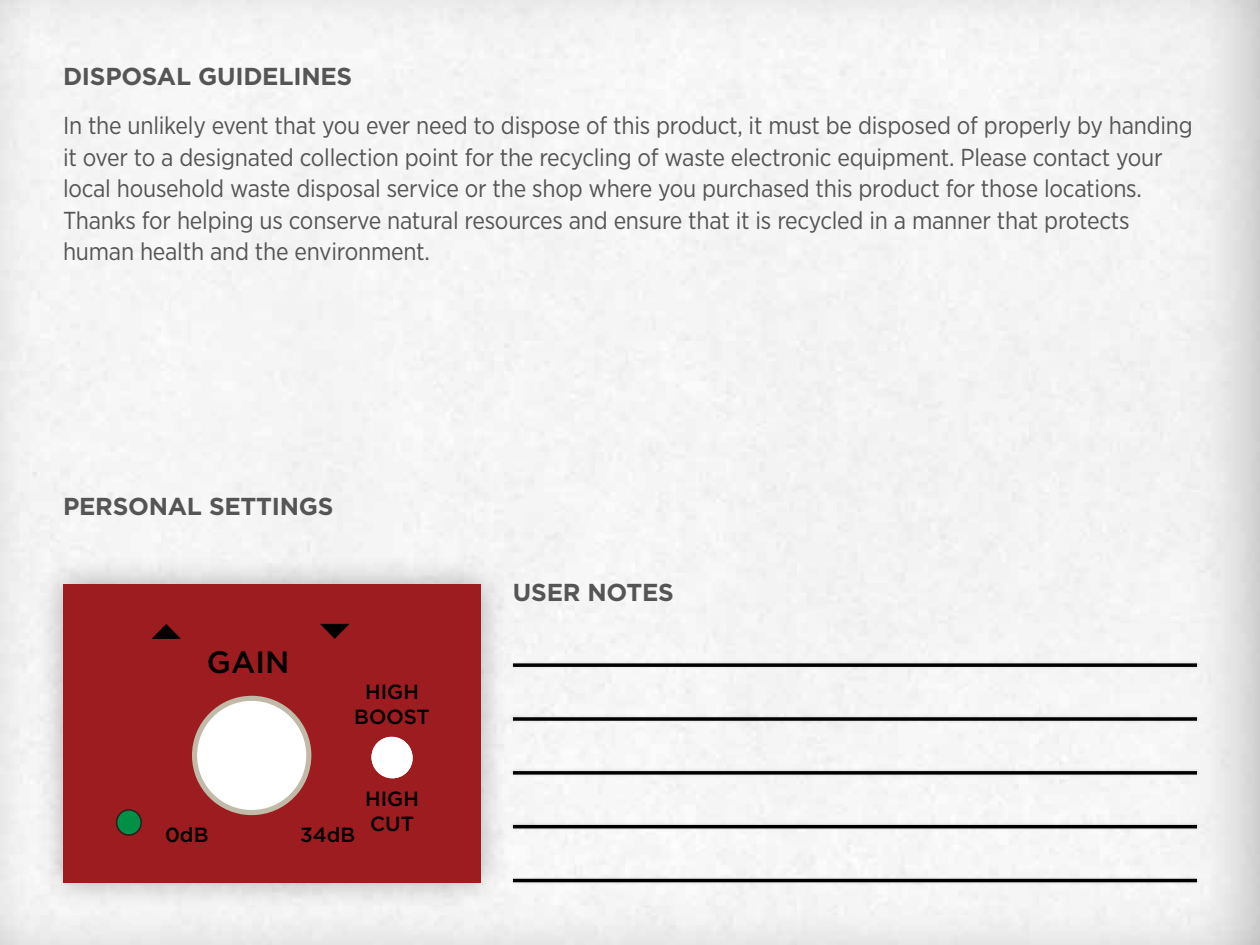
<style>
.page{position:relative;width:1260px;height:945px;background:#fff}
.page>*{position:absolute;margin:0;border:0;box-sizing:border-box;transform-origin:0 0}
.t1{font:500 30.8px "Gotham";color:#000}
.t2{font:24.5px/31.5px "Gotham Narrow";letter-spacing:-.01em;color:#555556}
.t3{font:700 24.5px "Gotham";letter-spacing:-.01em;color:#555556}
.t4{font:500 20.65px/24.5px "Gotham";color:#000;text-align:center}
</style>
<div class="page">
<div style="left:35px;top:556px;width:474px;height:355px;background:#000;opacity:.3"></div>
<div style="left:63px;top:584px;width:418px;height:298px;background:#9c1c1f"></div>
<div style="left:194px;top:698px;width:115px;height:115px;background:#fff;border-radius:50%"></div>
<div style="left:192px;top:696px;width:120px;height:119px;border:5px solid #c2baa8;border-radius:50%"></div>
<svg style="left:151px;top:624px;width:30px;height:15px"></svg>
<svg style="left:320px;top:624px;width:30px;height:15px"></svg>
<svg style="left:117px;top:810px;width:24px;height:24px"></svg>
<div style="left:116px;top:809px;width:26px;height:27px;border:1px solid #241f21;border-radius:50%"></div>
<svg style="left:371px;top:736px;width:42px;height:43px"></svg>
<div style="left:510px;top:661px;width:691px;height:8px;background:#eaeaea"></div>
<svg style="left:513px;top:663px;width:684px;height:4px;background:#1b1b1b"></svg>
<div style="left:510px;top:714px;width:691px;height:9px;background:#ececec"></div>
<svg style="left:513px;top:717px;width:684px;height:4px;background:#1b1b1b"></svg>
<div style="left:510px;top:768px;width:691px;height:9px;background:#ededed"></div>
<svg style="left:513px;top:771px;width:684px;height:4px;background:#1c1c1c"></svg>
<div style="left:510px;top:822px;width:691px;height:9px;background:#000;opacity:.14"></div>
<hr style="left:513px;top:825px;width:684px;height:3px;background:#000">
<div style="left:510px;top:876px;width:691px;height:9px;background:#000;opacity:.14"></div>
<hr style="left:513px;top:879px;width:684px;height:3px;background:#000">
<p class="t3" style="left:63px;top:62px;width:291px">DISPOSAL GUIDELINES</p>
<p class="t2" style="left:63px;top:109px;width:1131px">In the unlikely event that you ever need to dispose of this product, it must be disposed of properly by handing it over to a designated collection point for the recycling of waste electronic equipment. Please contact your local household waste disposal service or the shop where you purchased this product for those locations.<br>Thanks for helping us conserve natural resources and ensure that it is recycled in a manner that protects human health and the environment.</p>
<p class="t3" style="left:63px;top:492px;width:272px">PERSONAL SETTINGS</p>
<p class="t1" style="left:207px;top:644px;width:84px">GAIN</p>
<p class="t4" style="left:354px;top:679px;width:77px">HIGH<br>BOOST</p>
<p class="t4" style="left:165px;top:822px;width:45px">0dB</p>
<p class="t4" style="left:300px;top:822px;width:57px">34dB</p>
<p class="t4" style="left:365px;top:786px;width:55px;text-align:left">HIGH<br>CUT</p>
<p class="t3" style="left:513px;top:578px;width:162px">USER NOTES</p>
</div>
